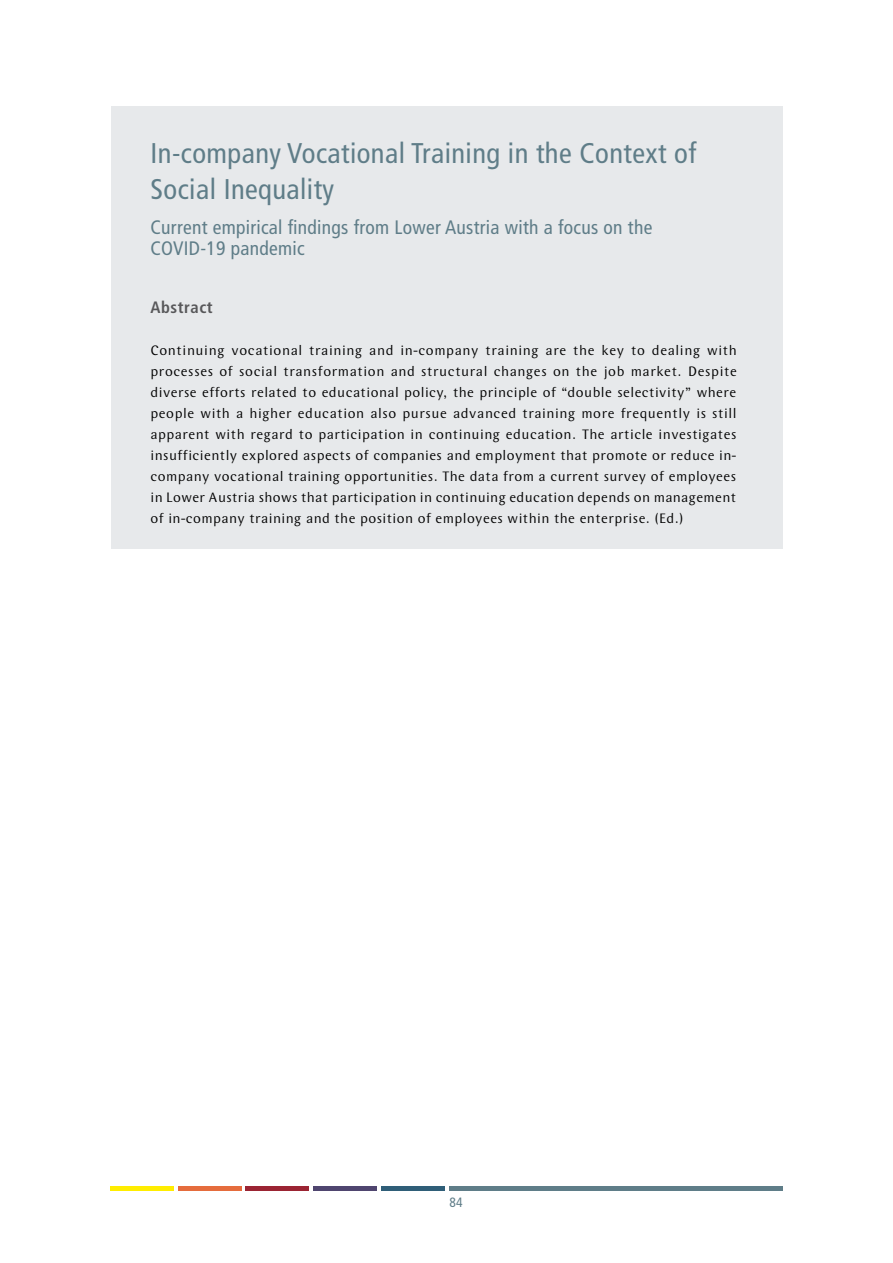
<style>
.page{position:relative;width:893px;height:1263px;background:#fff}
.page>*{position:absolute;margin:0;border:0;box-sizing:border-box;transform-origin:0 0}
.t1{font:condensed 28.5px/36px "Frutiger LT Std";letter-spacing:.015em;color:#5f7d88}
.t2{font:condensed 19.5px/21px "Frutiger LT Std";letter-spacing:.015em;color:#5f7d88}
.t3{font:700 condensed 16.5px "Frutiger LT Std";letter-spacing:.035em;color:#58585a}
.t4{font:14.25px/21px "Wunderlich OT";letter-spacing:.03em;color:#000;text-align:justify}
.t5{font:condensed 13.5px "Frutiger LT Std";color:#5f7d88}
</style>
<div class="page">
<div style="left:111px;top:1186px;width:63px;height:5px;background:#ffed00"></div>
<div style="left:178px;top:1186px;width:64px;height:5px;background:#e56c3d"></div>
<div style="left:246px;top:1186px;width:63px;height:5px;background:#9b2433"></div>
<div style="left:313px;top:1186px;width:64px;height:5px;background:#4f456f"></div>
<div style="left:381px;top:1186px;width:63px;height:5px;background:#2f5e78"></div>
<div style="left:449px;top:1186px;width:333px;height:5px;background:#5f7d88"></div>
<div style="left:111px;top:106px;width:671px;height:442px;background:#e7e9eb"></div>
<h1 class="t1" style="left:151px;top:135px;width:547px">In-company Vocational Training in the Context of<br>Social Inequality</h1>
<h2 class="t2" style="left:151px;top:217px;width:503px">Current empirical findings from Lower Austria with a focus on the<br>COVID-19 pandemic</h2>
<p class="t3" style="left:151px;top:297px;width:64px">Abstract</p>
<p class="t4" style="left:151px;top:340px;width:588px">Continuing vocational training and in-company training are the key to dealing with processes of social transformation and structural changes on the job market. Despite diverse efforts related to educational policy, the principle of “double selectivity” where people with a higher education also pursue advanced training more frequently is still apparent with regard to participation in continuing education. The article investigates insufficiently explored aspects of companies and employment that promote or reduce in&shy;company vocational training opportunities. The data from a current survey of employees in Lower Austria shows that participation in continuing education depends on management of in-company training and the position of employees within the enterprise. (Ed.)</p>
<p class="t5" style="left:449px;top:1195px;width:15px">84</p>
</div>
